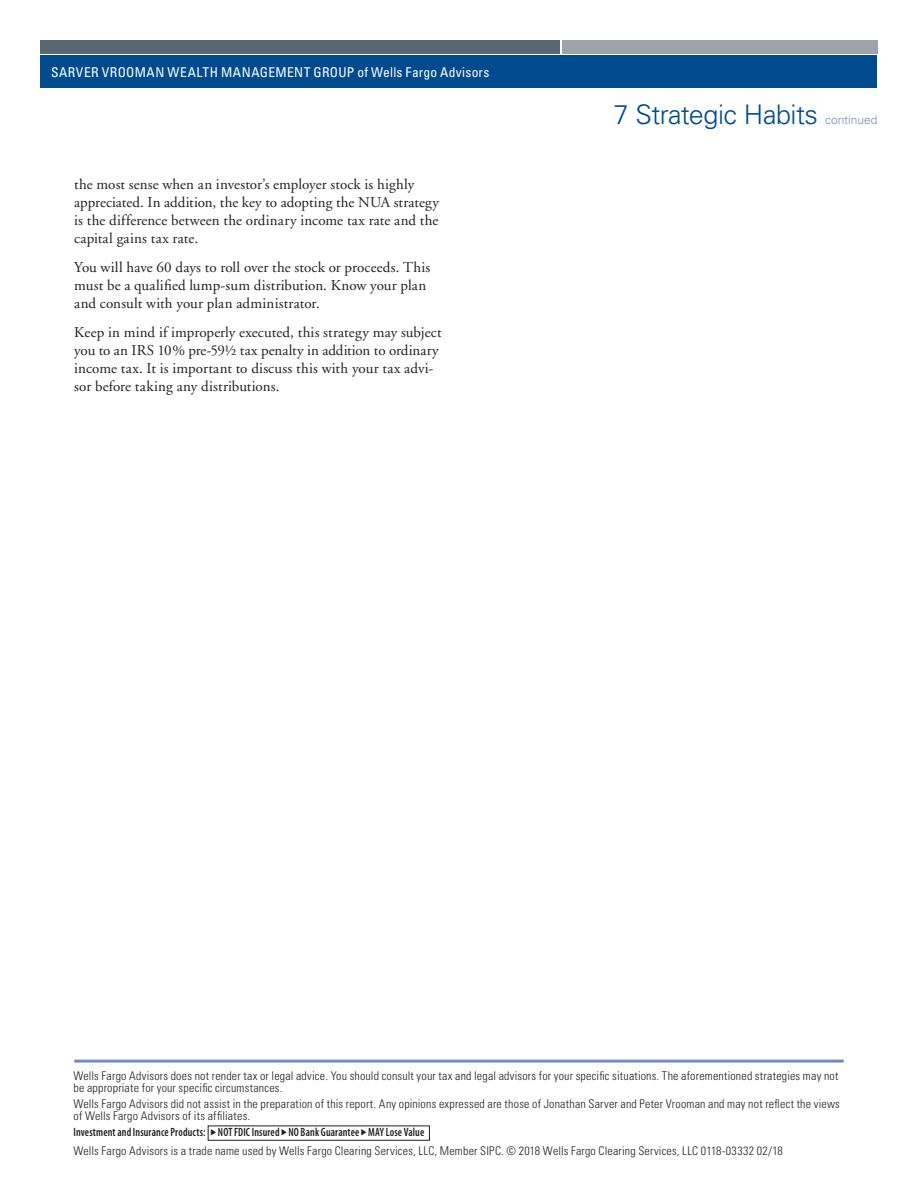
<style>
.page{position:relative;width:918px;height:1188px;background:#fff}
.page>*{position:absolute;margin:0;border:0;box-sizing:border-box;transform-origin:0 0}
.t1{font:300 27px "Univers";letter-spacing:-.02em;color:#004a8d}
.t2{font:15px/18px "Adobe Garamond";letter-spacing:.005em;color:#231f20}
.t3{font:condensed 13.5px "Univers";letter-spacing:.03em;color:#fff}
.t4{font:300 condensed 12px/12px "Univers";letter-spacing:.015em;color:#231f20}
.t5{font:600 condensed 12px "Myriad Pro";letter-spacing:.015em;color:#231f20;scale:.9 1}
.t6{font:300 12px "Univers";color:#748cbb}
</style>
<div class="page">
<div style="left:40px;top:56px;width:838px;height:32px;background:#004a8d"></div>
<div style="left:40px;top:40px;width:520px;height:14px;background:#5a6670"></div>
<div style="left:562px;top:40px;width:316px;height:14px;background:#9fa2a8"></div>
<hr style="left:74px;top:1060px;width:770px;height:3px;background:#748cbb">
<p class="t3" style="left:51px;top:63px;width:440px">SARVER VROOMAN WEALTH MANAGEMENT GROUP of Wells Fargo Advisors</p>
<p class="t2" style="left:74px;top:176px;width:366px">the most sense when an investor’s employer stock is highly appreciated. In addition, the key to adopting the NUA strategy is the difference between the ordinary income tax rate and the capital gains tax rate.</p>
<p class="t2" style="left:74px;top:259px;width:358px">You will have 60 days to roll over the stock or proceeds. This must be a qualified lump-sum distribution. Know your plan and consult with your plan administrator.</p>
<p class="t2" style="left:74px;top:323px;width:369px">Keep in mind if improperly executed, this strategy may subject you to an IRS 10% pre-59½ tax penalty in addition to ordinary income tax. It is important to discuss this with your tax advi&shy;sor before taking any distributions.</p>
<h1 class="t1" style="left:614px;top:98px;width:206px">7 Strategic Habits</h1>
<p class="t6" style="left:825px;top:113px;width:54px">continued</p>
<p class="t4" style="left:74px;top:1070px;width:766px">Wells Fargo Advisors does not render tax or legal advice. You should consult your tax and legal advisors for your specific situations. The aforementioned strategies may not be appropriate for your specific circumstances.</p>
<p class="t4" style="left:74px;top:1097px;width:768px">Wells Fargo Advisors did not assist in the preparation of this report. Any opinions expressed are those of Jonathan Sarver and Peter Vrooman and may not reflect the views of Wells Fargo Advisors of its affiliates.</p>
<p class="t5" style="left:74px;top:1126px;width:391px">Investment and Insurance Products: ◆ NOT FDIC Insured ◆ NO Bank Guarantee ◆ MAY Lose Value</p>
<p class="t4" style="left:74px;top:1144px;width:711px">Wells Fargo Advisors is a trade name used by Wells Fargo Clearing Services, LLC, Member SIPC. © 2018 Wells Fargo Clearing Services, LLC 0118-03332 02/18</p>
</div>
